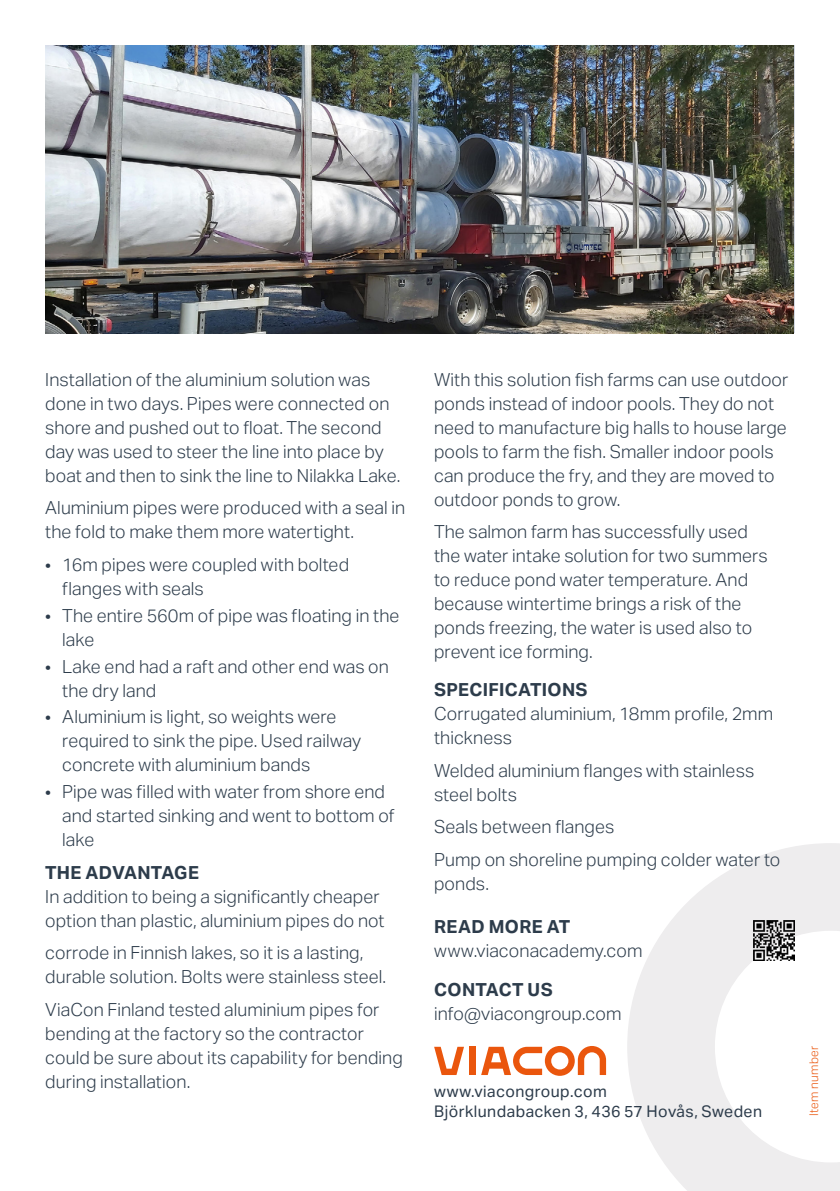
<style>
.page{position:relative;width:840px;height:1191px;background:#fff}
.page>*{position:absolute;margin:0;border:0;box-sizing:border-box;transform-origin:0 0}
.t1{font:300 18px/24px "Aktiv Grotesk";letter-spacing:.005em;color:#2d3c4b}
.t2{font:700 18px "Aktiv Grotesk";letter-spacing:.02em;color:#2d3c4b}
.t3{font:16px "Aktiv Grotesk";letter-spacing:.02em;color:#2d3c4b}
.t4{font:300 12px "Aktiv Grotesk";letter-spacing:.03em;color:#ea560d}
</style>
<div class="page">
<svg style="left:627px;top:843px;width:212px;height:348px;fill:#eeedee"></svg>
<div style="left:469px;top:1046px;width:6px;height:29px;background:#ea560d"></div>
<svg style="left:434px;top:1046px;width:30px;height:29px"></svg>
<svg style="left:481px;top:1046px;width:124px;height:29px"></svg>
<img style="left:753px;top:920px;width:41px;height:40px">
<img style="left:45px;top:45px;width:747px;height:288px">
<p class="t1" style="left:45px;top:367px;width:356px">Installation of the aluminium solution was done in two days. Pipes were connected on shore and pushed out to float. The second day was used to steer the line into place by boat and then to sink the line to Nilakka Lake.</p>
<p class="t1" style="left:45px;top:496px;width:361px">Aluminium pipes were produced with a seal in the fold to make them more watertight.</p>
<p class="t1" style="left:62px;top:552px;width:288px;text-indent:-17px">• 16m pipes were coupled with bolted flanges with seals</p>
<p class="t1" style="left:62px;top:603px;width:338px;text-indent:-17px">• The entire 560m of pipe was floating in the lake</p>
<p class="t1" style="left:62px;top:654px;width:328px;text-indent:-17px">• Lake end had a raft and other end was on the dry land</p>
<p class="t1" style="left:62px;top:705px;width:300px;text-indent:-17px">• Aluminium is light, so weights were required to sink the pipe. Used railway concrete with aluminium bands</p>
<p class="t1" style="left:62px;top:780px;width:333px;text-indent:-17px">• Pipe was filled with water from shore end and started sinking and went to bottom of lake</p>
<p class="t2" style="left:45px;top:862px;width:155px">THE ADVANTAGE</p>
<p class="t1" style="left:45px;top:884px;width:341px">In addition to being a significantly cheaper option than plastic, aluminium pipes do not</p>
<p class="t1" style="left:45px;top:941px;width:342px">corrode in Finnish lakes, so it is a lasting, durable solution. Bolts were stainless steel.</p>
<p class="t1" style="left:45px;top:997px;width:359px">ViaCon Finland tested aluminium pipes for bending at the factory so the contractor could be sure about its capability for bending during installation.</p>
<p class="t1" style="left:434px;top:367px;width:356px">With this solution fish farms can use outdoor ponds instead of indoor pools. They do not need to manufacture big halls to house large pools to farm the fish. Smaller indoor pools can produce the fry, and they are moved to outdoor ponds to grow.</p>
<p class="t1" style="left:434px;top:520px;width:335px">The salmon farm has successfully used the water intake solution for two summers to reduce pond water temperature. And because wintertime brings a risk of the ponds freezing, the water is used also to prevent ice forming.</p>
<p class="t2" style="left:434px;top:679px;width:155px">SPECIFICATIONS</p>
<p class="t1" style="left:434px;top:702px;width:340px">Corrugated aluminium, 18mm profile, 2mm thickness</p>
<p class="t1" style="left:434px;top:758px;width:321px">Welded aluminium flanges with stainless steel bolts</p>
<p class="t1" style="left:434px;top:811px;width:348px;line-height:32.6px">Seals between flanges<br>Pump on shoreline pumping colder water to</p>
<p class="t1" style="left:434px;top:871px;width:56px">ponds.</p>
<p class="t2" style="left:434px;top:916px;width:137px">READ MORE AT</p>
<p class="t1" style="left:434px;top:939px;width:210px">www.viaconacademy.com</p>
<p class="t2" style="left:434px;top:979px;width:120px">CONTACT US</p>
<p class="t1" style="left:434px;top:1001px;width:189px">info@viacongroup.com</p>
<p class="t3" style="left:434px;top:1081px;width:174px">www.viacongroup.com</p>
<p class="t3" style="left:434px;top:1102px;width:329px">Björklundabacken 3, 436 57 Hovås, Sweden</p>
<p class="t4" style="left:806px;top:1116px;width:72px;rotate:-90deg">Item number</p>
</div>
